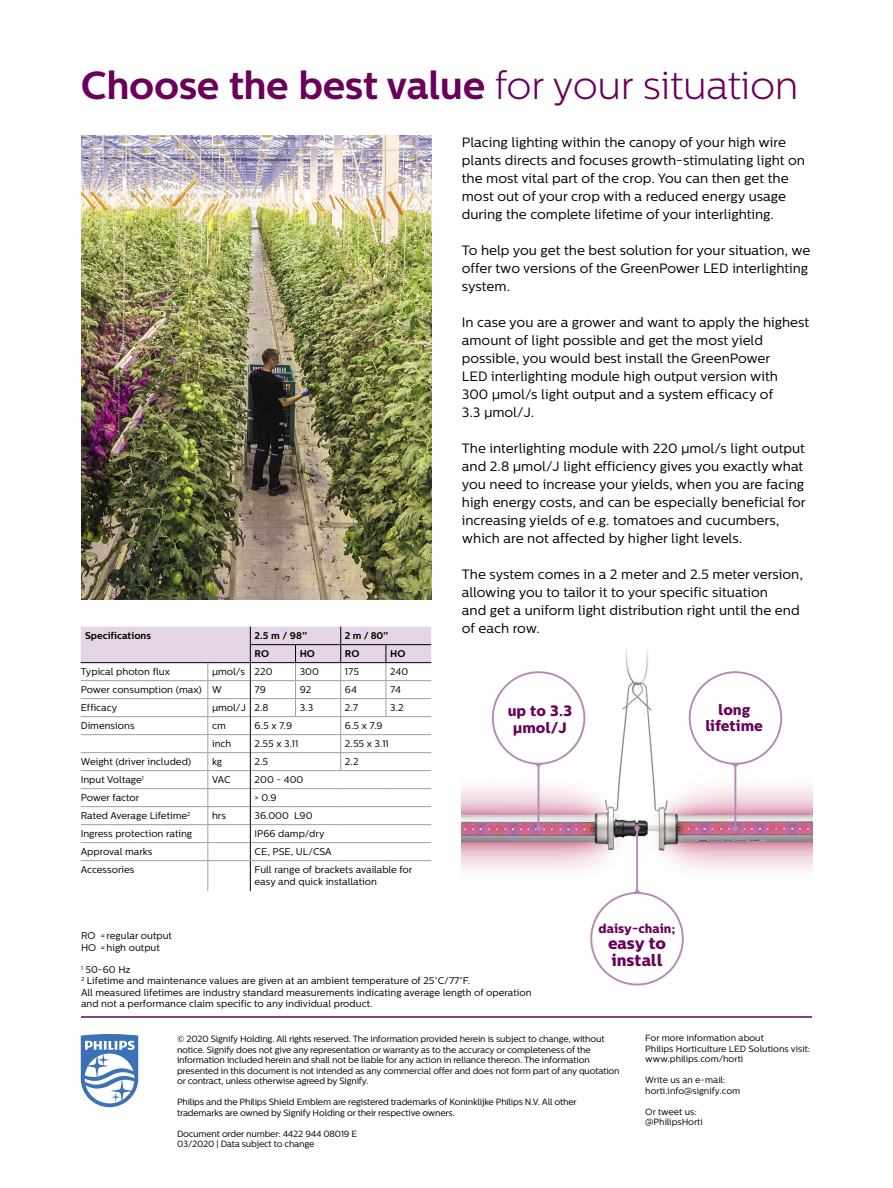
<style>
.page{position:relative;width:893px;height:1188px;background:#fff}
.page>*{position:absolute;margin:0;border:0;box-sizing:border-box;transform-origin:0 0}
._03_Body_copy{font:700 39px "Centrale Sans";letter-spacing:-.01em;color:#6a005a}
._03_Body_copy-2{font:800 16.5px/16.5px "Centrale Sans";color:#6a005a}
._03_Body_copy-3{font:800 15px/16.5px "Centrale Sans";color:#6a005a;text-align:center}
._03_Body_copy-4{font:13.5px/18px "Centrale Sans";color:#000}
._03_Body_copy-5{font:800 12.75px "Centrale Sans";color:#6a005a}
._04_Data_Body{font:9.75px/12px "Centrale Sans";color:#000}
._04_Data_Heading{font:700 9.75px "Centrale Sans";color:#000}
._04_Data_Body-2{font:9px/10.5px "Centrale Sans";letter-spacing:-.02em;color:#000}
._04_Data_Body-3{font:9px/10.5px "Centrale Sans";color:#000}
.s1{font-weight:300}
</style>
<div class="page">
<svg style="left:81px;top:1034px;width:57px;height:73px"></svg>
<hr style="left:81px;top:1016px;width:731px;height:2px;background:#6a005a">
<hr style="left:207px;top:861px;width:1px;height:30px;background:#9f9f9f">
<svg style="left:81px;top:627px;width:350px;height:233px"></svg>
<hr style="left:251px;top:644px;width:45px;height:1px;background:#000">
<hr style="left:296px;top:644px;width:45px;height:1px;background:#000">
<hr style="left:341px;top:644px;width:45px;height:1px;background:#000">
<hr style="left:386px;top:644px;width:45px;height:1px;background:#000">
<hr style="left:250px;top:861px;width:1px;height:30px;background:#000">
<hr style="left:81px;top:860px;width:127px;height:1px;background:#9f9f9f">
<hr style="left:208px;top:860px;width:42px;height:1px;background:#9f9f9f">
<hr style="left:250px;top:860px;width:46px;height:1px;background:#9f9f9f">
<hr style="left:296px;top:860px;width:45px;height:1px;background:#9f9f9f">
<hr style="left:341px;top:860px;width:45px;height:1px;background:#9f9f9f">
<hr style="left:386px;top:860px;width:45px;height:1px;background:#9f9f9f">
<hr style="left:81px;top:662px;width:127px;height:1px;background:#000">
<hr style="left:208px;top:662px;width:42px;height:1px;background:#000">
<img style="left:462px;top:649px;width:350px;height:222px">
<img style="left:81px;top:135px;width:350px;height:465px">
<svg style="left:492px;top:671px;width:290px;height:315px"></svg>
<p class="_03_Body_copy" style="left:81px;top:62px;width:719px">Choose the best value <span class="s1">for your situation</span></p>
<p class="_03_Body_copy-4" style="left:462px;top:133px;width:345px">Placing lighting within the canopy of your high wire plants directs and focuses growth-stimulating light on the most vital part of the crop. You can then get the most out of your crop with a reduced energy usage during the complete lifetime of your interlighting.</p>
<p class="_03_Body_copy-4" style="left:462px;top:241px;width:350px">To help you get the best solution for your situation, we offer two versions of the GreenPower LED interlighting system.</p>
<p class="_03_Body_copy-4" style="left:462px;top:313px;width:349px">In case you are a grower and want to apply the highest amount of light possible and get the most yield possible, you would best install the GreenPower<br>LED interlighting module high output version with<br>300 μmol/s light output and a system efficacy of<br>3.3 μmol/J.</p>
<p class="_03_Body_copy-4" style="left:462px;top:439px;width:345px">The interlighting module with 220 μmol/s light output and 2.8 μmol/J light efficiency gives you exactly what you need to increase your yields, when you are facing high energy costs, and can be especially beneficial for increasing yields of e.g. tomatoes and cucumbers, which are not affected by higher light levels.</p>
<p class="_03_Body_copy-4" style="left:462px;top:565px;width:343px">The system comes in a 2 meter and 2.5 meter version, allowing you to tailor it to your specific situation<br>and get a uniform light distribution right until the end of each row.</p>
<p class="_04_Data_Heading" style="left:85px;top:630px;width:68px">Specifications</p>
<p class="_04_Data_Heading" style="left:255px;top:630px;width:54px">2.5 m / 98”</p>
<p class="_04_Data_Heading" style="left:345px;top:630px;width:45px">2 m / 80”</p>
<p class="_04_Data_Heading" style="left:255px;top:648px;width:16px">RO</p>
<p class="_04_Data_Heading" style="left:300px;top:648px;width:17px">HO</p>
<p class="_04_Data_Heading" style="left:345px;top:648px;width:16px">RO</p>
<p class="_04_Data_Heading" style="left:390px;top:648px;width:17px">HO</p>
<p class="_04_Data_Body" style="left:81px;top:665px;width:91px">Typical photon flux</p>
<p class="_04_Data_Body" style="left:212px;top:665px;width:34px">µ mol/s</p>
<p class="_04_Data_Body" style="left:255px;top:665px;width:20px">220</p>
<p class="_04_Data_Body" style="left:300px;top:665px;width:21px">300</p>
<p class="_04_Data_Body" style="left:345px;top:665px;width:16px">175</p>
<p class="_04_Data_Body" style="left:390px;top:665px;width:20px">240</p>
<p class="_04_Data_Body" style="left:81px;top:683px;width:123px">Power consumption (max)</p>
<p class="_04_Data_Body" style="left:212px;top:683px;width:11px">W</p>
<p class="_04_Data_Body" style="left:255px;top:683px;width:13px">79</p>
<p class="_04_Data_Body" style="left:300px;top:683px;width:13px">92</p>
<p class="_04_Data_Body" style="left:345px;top:683px;width:13px">64</p>
<p class="_04_Data_Body" style="left:390px;top:683px;width:12px">74</p>
<p class="_04_Data_Body" style="left:81px;top:701px;width:38px">Efficacy</p>
<p class="_04_Data_Body" style="left:212px;top:701px;width:35px">µ mol/J</p>
<p class="_04_Data_Body" style="left:255px;top:701px;width:16px">2.8</p>
<p class="_04_Data_Body" style="left:300px;top:701px;width:15px">3.3</p>
<p class="_04_Data_Body" style="left:345px;top:701px;width:15px">2.7</p>
<p class="_04_Data_Body" style="left:390px;top:701px;width:15px">3.2</p>
<p class="_04_Data_Body" style="left:81px;top:719px;width:55px">Dimensions</p>
<p class="_04_Data_Body" style="left:212px;top:719px;width:15px">cm</p>
<p class="_04_Data_Body" style="left:255px;top:719px;width:39px">6.5 x 7.9</p>
<p class="_04_Data_Body" style="left:345px;top:719px;width:39px">6.5 x 7.9</p>
<p class="_04_Data_Body" style="left:212px;top:737px;width:21px">inch</p>
<p class="_04_Data_Body" style="left:255px;top:737px;width:45px">2.55 x 3.11</p>
<p class="_04_Data_Body" style="left:345px;top:737px;width:45px">2.55 x 3.11</p>
<p class="_04_Data_Body" style="left:81px;top:755px;width:112px">Weight (driver included)</p>
<p class="_04_Data_Body" style="left:212px;top:755px;width:12px">kg</p>
<p class="_04_Data_Body" style="left:255px;top:755px;width:15px">2.5</p>
<p class="_04_Data_Body" style="left:345px;top:755px;width:15px">2.2</p>
<p class="_04_Data_Body" style="left:81px;top:773px;width:65px">Input Voltage<sup>1</sup></p>
<p class="_04_Data_Body" style="left:212px;top:773px;width:20px">VAC</p>
<p class="_04_Data_Body" style="left:255px;top:773px;width:50px">200 - 400</p>
<p class="_04_Data_Body" style="left:81px;top:791px;width:60px">Power factor</p>
<p class="_04_Data_Body" style="left:255px;top:791px;width:24px">&gt; 0.9</p>
<p class="_04_Data_Body" style="left:81px;top:809px;width:111px">Rated Average Lifetime<sup>2</sup></p>
<p class="_04_Data_Body" style="left:212px;top:809px;width:15px">hrs</p>
<p class="_04_Data_Body" style="left:255px;top:809px;width:59px">36.000 L90</p>
<p class="_04_Data_Body" style="left:81px;top:827px;width:113px">Ingress protection rating</p>
<p class="_04_Data_Body" style="left:255px;top:827px;width:71px">IP66 damp/dry</p>
<p class="_04_Data_Body" style="left:81px;top:845px;width:73px">Approval marks</p>
<p class="_04_Data_Body" style="left:255px;top:845px;width:79px">CE, PSE, UL/CSA</p>
<p class="_04_Data_Body" style="left:81px;top:863px;width:55px">Accessories</p>
<p class="_04_Data_Body" style="left:255px;top:863px;width:159px">Full range of brackets available for easy and quick installation</p>
<p class="_03_Body_copy-3" style="left:706px;top:702px;width:59px">long lifetime</p>
<p class="_03_Body_copy-3" style="left:508px;top:703px;width:66px">up to 3.3</p>
<p class="_03_Body_copy-3" style="left:513px;top:720px;width:56px">μmol/J</p>
<p class="_04_Data_Body" style="left:81px;top:930px;width:93px">RO =regular output</p>
<p class="_04_Data_Body" style="left:81px;top:941px;width:80px">HO =high output</p>
<p class="_04_Data_Body" style="left:81px;top:964px;width:51px"><sup>1</sup> 50-60 Hz</p>
<p class="_04_Data_Body" style="left:81px;top:975px;width:391px"><sup>2</sup> Lifetime and maintenance values are given at an ambient temperature of 25°C/77°F.</p>
<p class="_04_Data_Body" style="left:81px;top:987px;width:452px;line-height:11.2px">All measured lifetimes are industry standard measurements indicating average length of operation and not a performance claim specific to any individual product.</p>
<p class="_03_Body_copy-5" style="left:599px;top:921px;width:78px">daisy-chain;</p>
<p class="_03_Body_copy-2" style="left:608px;top:936px;width:60px">easy to install</p>
<p class="_04_Data_Body-2" style="left:177px;top:1034px;width:444px">© 2020 Signify Holding. All rights reserved. The information provided herein is subject to change, without notice. Signify does not give any representation or warranty as to the accuracy or completeness of the information included herein and shall not be liable for any action in reliance thereon. The information presented in this document is not intended as any commercial offer and does not form part of any quotation or contract, unless otherwise agreed by Signify.</p>
<p class="_04_Data_Body-2" style="left:177px;top:1097px;width:401px">Philips and the Philips Shield Emblem are registered trademarks of Koninklijke Philips N.V. All other trademarks are owned by Signify Holding or their respective owners.</p>
<p class="_04_Data_Body-2" style="left:177px;top:1129px;width:182px">Document order number: 4422 944 08019 E</p>
<p class="_04_Data_Body-2" style="left:177px;top:1139px;width:139px">03/2020 | Data subject to change</p>
<p class="_04_Data_Body-3" style="left:645px;top:1033px;width:166px">For more information about<br>Philips Horticulture LED Solutions visit:</p>
<p class="_04_Data_Body-3" style="left:645px;top:1054px;width:99px">www.philips.com/horti</p>
<p class="_04_Data_Body-3" style="left:645px;top:1075px;width:82px">Write us an e-mail:</p>
<p class="_04_Data_Body-3" style="left:645px;top:1085px;width:96px">horti.info@signify.com</p>
<p class="_04_Data_Body-3" style="left:645px;top:1106px;width:53px">Or tweet us:</p>
<p class="_04_Data_Body-3" style="left:645px;top:1117px;width:59px">@PhilipsHorti</p>
</div>
